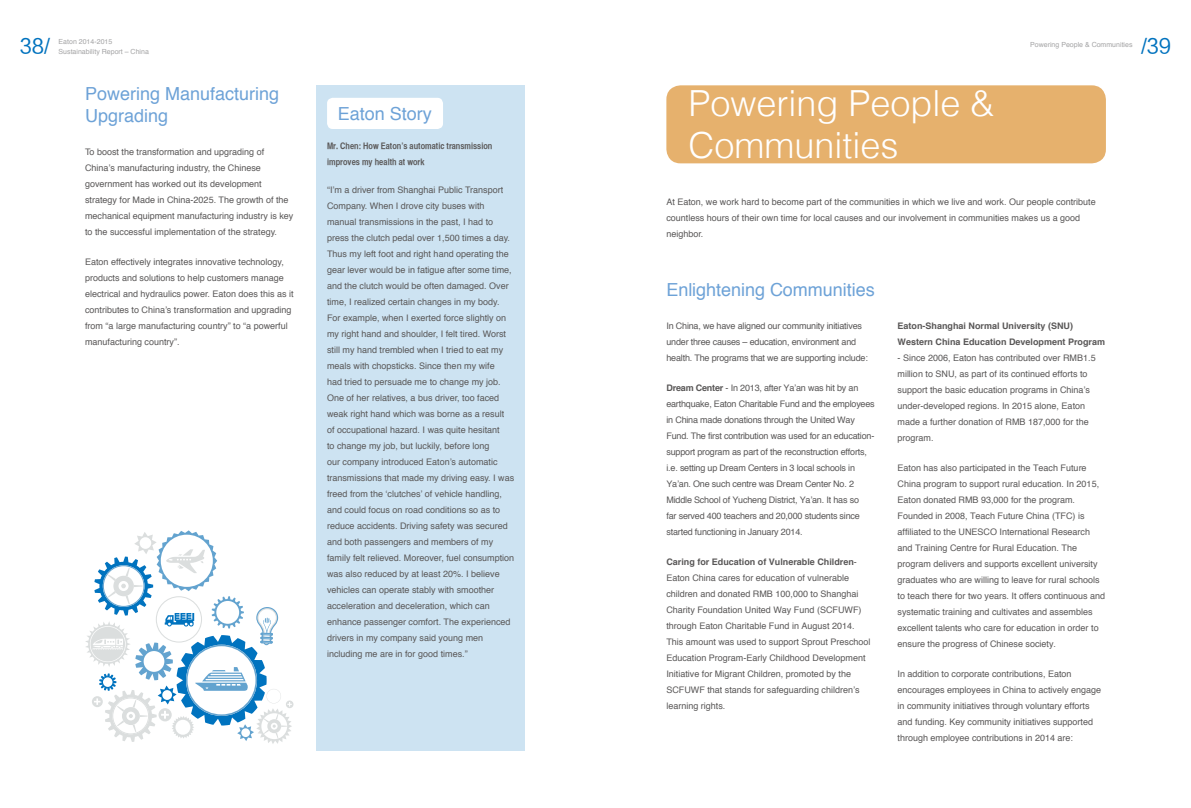
<style>
.page{position:relative;width:1191px;height:808px;background:#fff}
.page>*{position:absolute;margin:0;border:0;box-sizing:border-box;transform-origin:0 0}
.t1{font:300 36px/42px "Helvetica";color:#fff}
.t2{font:20px "FZLTHK GBK1 0";color:#0072be}
.t3{font:18px/22px "Helvetica";color:#6da2d7}
.t4{font:9px/16px "Helvetica";color:#595757}
.t5{font:9px/16px "Helvetica";letter-spacing:-.02em;color:#595757}
.t6{font:700 9px/16px "Helvetica";color:#595757}
.t7{font:9px/16px "Helvetica CY Bold";color:#595757}
.t8{font:7px/10px "Helvetica";color:#a4a4a5}
.s1{font-weight:700}
</style>
<div class="page">
<div style="left:666px;top:85px;width:440px;height:78px;background:#e6b16d;border-radius:14px"></div>
<div style="left:316px;top:85px;width:208px;height:666px;background:#cde3f2"></div>
<div style="left:327px;top:98px;width:116px;height:31px;background:#fff;border-radius:6px"></div>
<div style="left:286px;top:700px;width:7px;height:8px;background:#dbdede;border-radius:50%"></div>
<svg style="left:85px;top:530px;width:207px;height:214px"></svg>
<h2 class="t2" style="left:20px;top:35px;width:32px">38/</h2>
<h2 class="t2" style="left:1141px;top:35px;width:32px">/39</h2>
<p class="t8" style="left:59px;top:36px;width:92px">Eaton 2014-2015<br>Sustainability Report – China</p>
<p class="t8" style="left:1030px;top:40px;width:104px">Powering People &amp; Communities</p>
<h3 class="t3" style="left:85px;top:83px;width:196px">Powering Manufacturing<br>Upgrading</h3>
<h1 class="t1" style="left:688px;top:81px;width:308px">Powering People &amp;<br>Communities</h1>
<h3 class="t3" style="left:338px;top:103px;width:96px">Eaton Story</h3>
<p class="t7" style="left:327px;top:138px;width:167px">Mr. Chen: How Eaton’s automatic transmission improves my health at work</p>
<p class="t4" style="left:85px;top:144px;width:210px">To boost the transformation and upgrading of China’s manufacturing industry, the Chinese government has worked out its development strategy for Made in China-2025. The growth of the mechanical equipment manufacturing industry is key to the successful implementation of the strategy.</p>
<p class="t4" style="left:85px;top:254px;width:210px">Eaton effectively integrates innovative technology, products and solutions to help customers manage electrical and hydraulics power. Eaton does this as it contributes to China’s transformation and upgrading from “a large manufacturing country” to “a powerful manufacturing country”.</p>
<p class="t4" style="left:327px;top:182px;width:189px">“I’m a driver from Shanghai Public Transport Company. When I drove city buses with manual transmissions in the past, I had to press the clutch pedal over 1,500 times a day.<br>Thus my left foot and right hand operating the gear lever would be in fatigue after some time, and the clutch would be often damaged. Over time, I realized certain changes in my body.<br>For example, when I exerted force slightly on my right hand and shoulder, I felt tired. Worst still my hand trembled when I tried to eat my meals with chopsticks. Since then my wife<br>had tried to persuade me to change my job.<br>One of her relatives, a bus driver, too faced weak right hand which was borne as a result<br>of occupational hazard. I was quite hesitant<br>to change my job, but luckily, before long<br>our company introduced Eaton’s automatic transmissions that made my driving easy. I was freed from the ‘clutches’ of vehicle handling, and could focus on road conditions so as to reduce accidents. Driving safety was secured and both passengers and members of my family felt relieved. Moreover, fuel consumption was also reduced by at least 20%. I believe vehicles can operate stably with smoother acceleration and deceleration, which can enhance passenger comfort. The experienced drivers in my company said young men including me are in for good times.”</p>
<p class="t4" style="left:666px;top:195px;width:431px">At Eaton, we work hard to become part of the communities in which we live and work. Our people contribute countless hours of their own time for local causes and our involvement in communities makes us a good neighbor.</p>
<h3 class="t3" style="left:666px;top:279px;width:210px">Enlightening Communities</h3>
<p class="t5" style="left:666px;top:318px;width:203px">In China, we have aligned our community initiatives under three causes – education, environment and health. The programs that we are supporting include:</p>
<p class="t5" style="left:666px;top:380px;width:210px"><span class="s1">Dream Center</span> - In 2013, after Ya’an was hit by an earthquake, Eaton Charitable Fund and the employees in China made donations through the United Way Fund. The first contribution was used for an education&shy;support program as part of the reconstruction efforts, i.e. setting up Dream Centers in 3 local schools in Ya’an. One such centre was Dream Center No. 2<br>Middle School of Yucheng District, Ya’an. It has so<br>far served 400 teachers and 20,000 students since started functioning in January 2014.</p>
<p class="t4" style="left:666px;top:554px;width:206px"><span class="s1">Caring for Education of Vulnerable Children</span>-Eaton China cares for education of vulnerable children and donated RMB 100,000 to Shanghai Charity Foundation United Way Fund (SCFUWF) through Eaton Charitable Fund in August 2014.<br>This amount was used to support Sprout Preschool Education Program-Early Childhood Development Initiative for Migrant Children, promoted by the SCFUWF that stands for safeguarding children’s learning rights.</p>
<p class="t6" style="left:897px;top:318px;width:209px">Eaton-Shanghai Normal University (SNU)<br>Western China Education Development Program</p>
<p class="t4" style="left:897px;top:350px;width:200px">- Since 2006, Eaton has contributed over RMB1.5 million to SNU, as part of its continued efforts to support the basic education programs in China’s under-developed regions. In 2015 alone, Eaton made a further donation of RMB 187,000 for the program.</p>
<p class="t4" style="left:897px;top:460px;width:209px">Eaton has also participated in the Teach Future China program to support rural education. In 2015, Eaton donated RMB 93,000 for the program.<br>Founded in 2008, Teach Future China (TFC) is affiliated to the UNESCO International Research and Training Centre for Rural Education. The program delivers and supports excellent university graduates who are willing to leave for rural schools to teach there for two years. It offers continuous and systematic training and cultivates and assembles excellent talents who care for education in order to ensure the progress of Chinese society.</p>
<p class="t4" style="left:897px;top:666px;width:205px">In addition to corporate contributions, Eaton encourages employees in China to actively engage in community initiatives through voluntary efforts and funding. Key community initiatives supported through employee contributions in 2014 are:</p>
</div>
